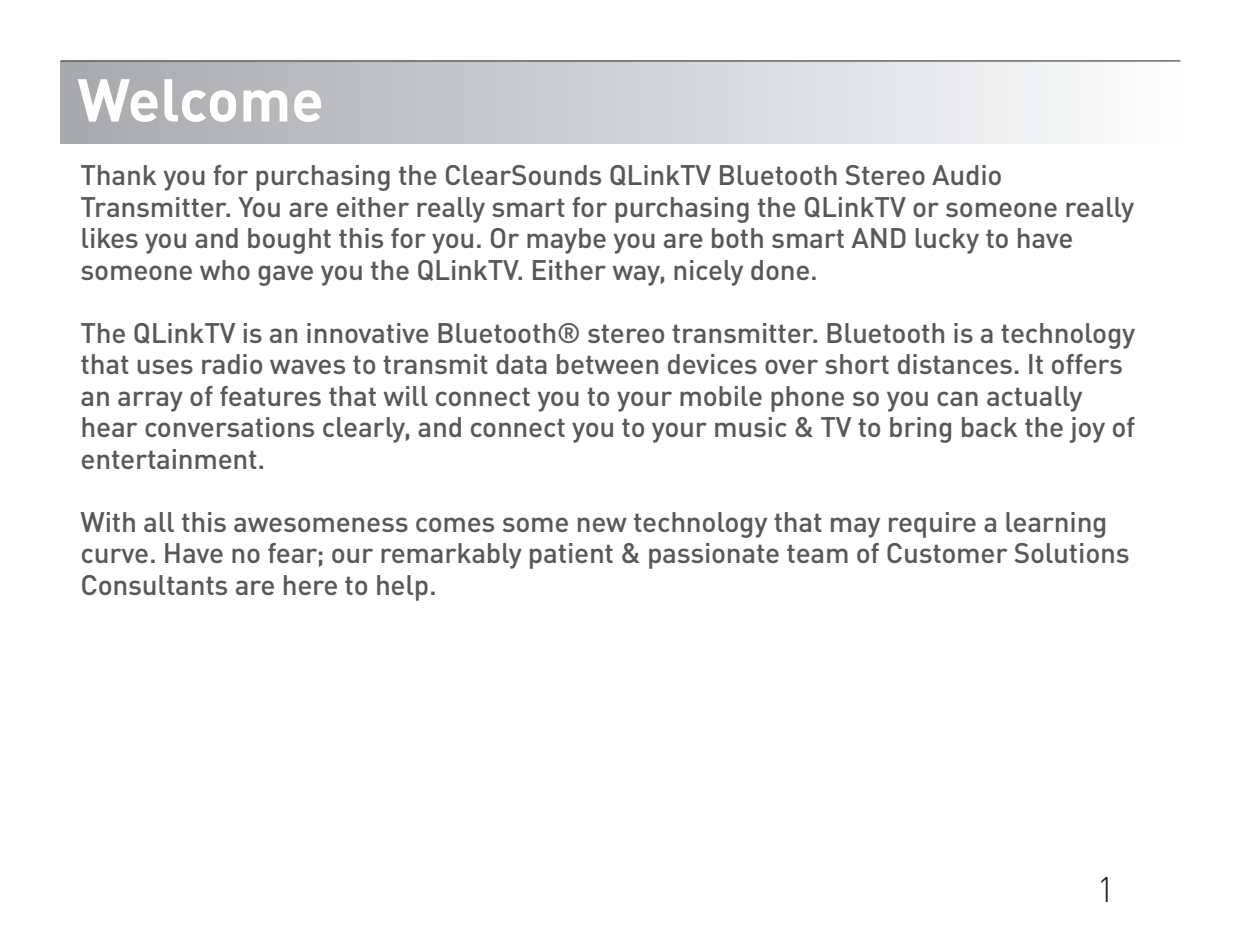
<style>
.page{position:relative;width:1241px;height:943px;background:#fff}
.page>*{position:absolute;margin:0;border:0;box-sizing:border-box;transform-origin:0 0}
.t1{font:700 59.5px "DINOT";letter-spacing:-.005em;color:#fff}
.t2{font:300 35px "DINOT";color:#231f20}
.t3{font:500 28px/31.5px "DINOT";letter-spacing:-.01em;color:#57585a}
</style>
<div class="page">
<div style="left:60px;top:61px;width:1120px;height:82px;background:linear-gradient(to right,#a7a8ac,#fcfcfd)"></div>
<hr style="left:60px;top:60px;width:1120px;height:2px;background:#231f20">
<h1 class="t1" style="left:77px;top:61px;width:248px">Welcome</h1>
<p class="t3" style="left:81px;top:159px;width:1054px">Thank you for purchasing the ClearSounds QLinkTV Bluetooth Stereo Audio Transmitter. You are either really smart for purchasing the QLinkTV or someone really likes you and bought this for you. Or maybe you are both smart AND lucky to have someone who gave you the QLinkTV. Either way, nicely done.</p>
<p class="t3" style="left:81px;top:316px;width:1056px">The QLinkTV is an innovative Bluetooth® stereo transmitter. Bluetooth is a technology that uses radio waves to transmit data between devices over short distances. It offers an array of features that will connect you to your mobile phone so you can actually hear conversations clearly, and connect you to your music &amp; TV to bring back the joy of entertainment.</p>
<p class="t3" style="left:81px;top:505px;width:1050px">With all this awesomeness comes some new technology that may require a learning curve. Have no fear; our remarkably patient &amp; passionate team of Customer Solutions<br>Consultants are here to help.</p>
<p class="t2" style="left:1096px;top:867px;width:19px">1</p>
</div>
